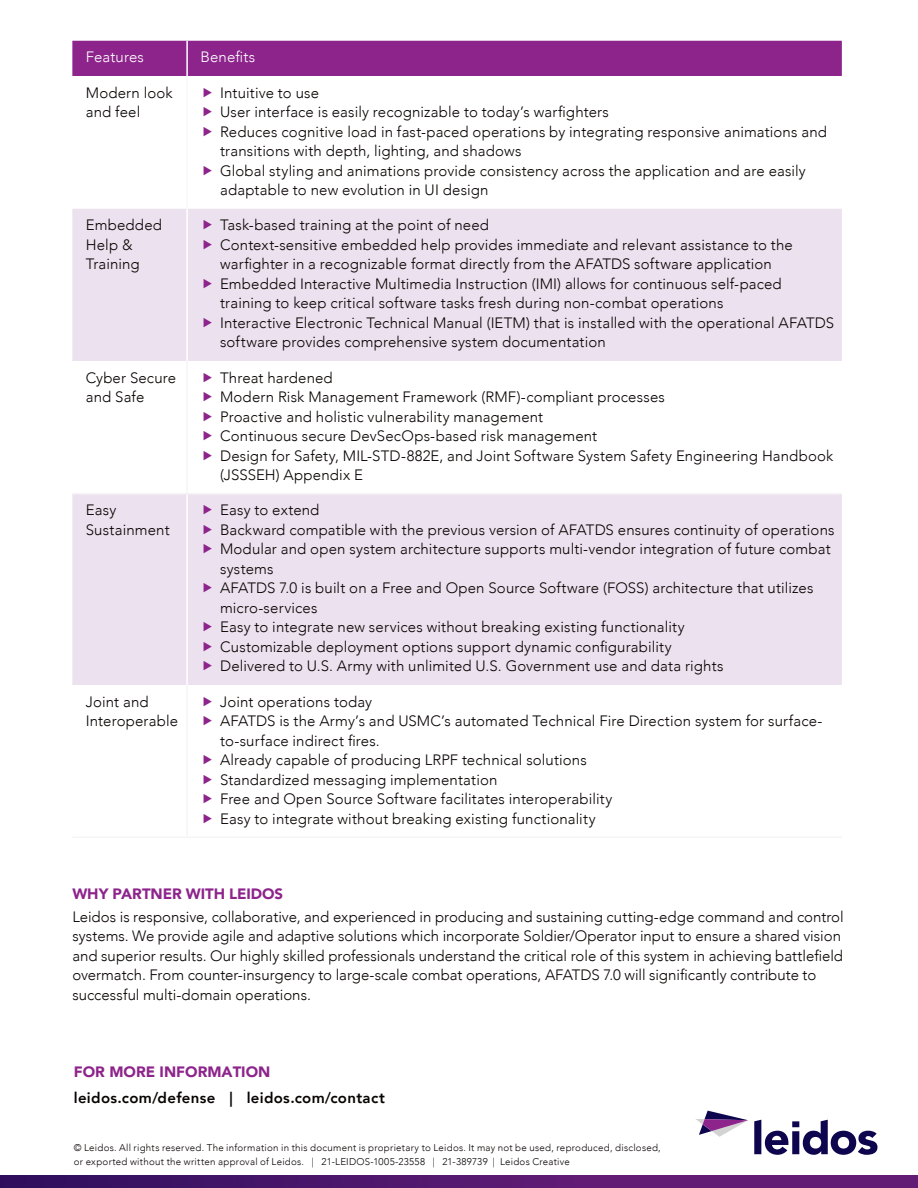
<style>
.page{position:relative;width:918px;height:1188px;background:#fff}
.page>*{position:absolute;margin:0;border:0;box-sizing:border-box;transform-origin:0 0}
.body{font:300 15px/19.5px "Avenir";letter-spacing:.01em;color:#080302}
.body_bullets{font:300 15px/19.5px "Avenir";letter-spacing:.01em;color:#080302}
.POC_info{font:800 15px "Avenir";letter-spacing:.02em;color:#080302}
.Sub-Head{font:900 15px "Avenir";letter-spacing:-.005em;color:#8d248b}
.body_bullets-2{font:900 15px "Avenir";color:#8d248b}
.body_bullets-3{font:300 15px "Avenir";letter-spacing:.01em;color:#fff}
.Disclaimer{font:300 9.75px/13.5px "Avenir";letter-spacing:.025em;color:#080302}
</style>
<div class="page">
<svg style="left:754px;top:1120px;width:123px;height:35px"></svg>
<svg style="left:696px;top:1111px;width:52px;height:26px"></svg>
<div style="left:72px;top:41px;width:770px;height:35px;background:#8d248b"></div>
<svg style="left:72px;top:209px;width:770px;height:476px;fill:#ece1ee"></svg>
<hr style="left:186px;top:41px;width:2px;height:35px;background:#fff">
<hr style="left:186px;top:209px;width:2px;height:152px;background:#fff">
<hr style="left:186px;top:494px;width:2px;height:191px;background:#fff">
<hr style="left:186px;top:76px;width:2px;height:133px;background:#f8f8f8">
<hr style="left:186px;top:685px;width:2px;height:151px;background:#f5f5f5">
<hr style="left:72px;top:836px;width:115px;height:2px;background:#f5f5f5">
<hr style="left:187px;top:836px;width:655px;height:2px;background:#f5f5f5">
<hr style="left:186px;top:361px;width:2px;height:132px;background:#f5f5f5">
<hr style="left:72px;top:493px;width:115px;height:1px;background:#f5f5f5">
<hr style="left:187px;top:493px;width:655px;height:1px;background:#f5f5f5">
<svg style="left:0;top:1175px;width:918px;height:13px;background:#51176d"></svg>
<svg style="left:204px;top:220px;width:8px;height:10px"></svg>
<svg style="left:204px;top:240px;width:8px;height:9px"></svg>
<svg style="left:204px;top:279px;width:8px;height:9px"></svg>
<svg style="left:204px;top:318px;width:8px;height:9px"></svg>
<svg style="left:204px;top:372px;width:8px;height:10px"></svg>
<svg style="left:204px;top:392px;width:8px;height:10px"></svg>
<svg style="left:204px;top:411px;width:8px;height:10px"></svg>
<svg style="left:204px;top:431px;width:8px;height:10px"></svg>
<svg style="left:204px;top:450px;width:8px;height:10px"></svg>
<svg style="left:204px;top:505px;width:8px;height:10px"></svg>
<svg style="left:204px;top:525px;width:8px;height:9px"></svg>
<svg style="left:204px;top:544px;width:8px;height:10px"></svg>
<svg style="left:204px;top:583px;width:8px;height:10px"></svg>
<svg style="left:204px;top:622px;width:8px;height:10px"></svg>
<svg style="left:204px;top:642px;width:8px;height:9px"></svg>
<svg style="left:204px;top:661px;width:8px;height:10px"></svg>
<p class="body_bullets-3" style="left:86px;top:48px;width:60px">Features</p>
<p class="body_bullets-3" style="left:201px;top:48px;width:56px">Benefits</p>
<p class="body_bullets" style="left:86px;top:83px;width:88px">Modern look and feel</p>
<p class="body" style="left:220px;top:83px;width:101px">Intuitive to use</p>
<p class="body" style="left:220px;top:102px;width:390px">User interface is easily recognizable to today’s warfighters</p>
<p class="body" style="left:220px;top:122px;width:608px">Reduces cognitive load in fast-paced operations by integrating responsive animations and transitions with depth, lighting, and shadows</p>
<p class="body" style="left:220px;top:161px;width:587px">Global styling and animations provide consistency across the application and are easily adaptable to new evolution in UI design</p>
<p class="body_bullets" style="left:86px;top:216px;width:78px">Embedded<br>Help &amp;<br>Training</p>
<p class="body" style="left:220px;top:216px;width:270px">Task-based training at the point of need</p>
<p class="body" style="left:220px;top:235px;width:574px">Context-sensitive embedded help provides immediate and relevant assistance to the warfighter in a recognizable format directly from the AFATDS software application</p>
<p class="body" style="left:220px;top:274px;width:563px">Embedded Interactive Multimedia Instruction (IMI) allows for continuous self-paced training to keep critical software tasks fresh during non-combat operations</p>
<p class="body" style="left:220px;top:313px;width:616px">Interactive Electronic Technical Manual (IETM) that is installed with the operational AFATDS software provides comprehensive system documentation</p>
<p class="body_bullets" style="left:86px;top:368px;width:92px">Cyber Secure and Safe</p>
<p class="body" style="left:220px;top:368px;width:114px">Threat hardened</p>
<p class="body" style="left:220px;top:387px;width:446px">Modern Risk Management Framework (RMF)-compliant processes</p>
<p class="body" style="left:220px;top:407px;width:325px">Proactive and holistic vulnerability management</p>
<p class="body" style="left:220px;top:426px;width:379px">Continuous secure DevSecOps-based risk management</p>
<p class="body" style="left:220px;top:446px;width:615px">Design for Safety, MIL-STD-882E, and Joint Software System Safety Engineering Handbook (JSSSEH) Appendix E</p>
<p class="body_bullets" style="left:86px;top:501px;width:85px">Easy<br>Sustainment</p>
<p class="body" style="left:220px;top:501px;width:101px">Easy to extend</p>
<p class="body" style="left:220px;top:520px;width:616px">Backward compatible with the previous version of AFATDS ensures continuity of operations</p>
<p class="body" style="left:220px;top:540px;width:612px">Modular and open system architecture supports multi-vendor integration of future combat systems</p>
<p class="body" style="left:220px;top:579px;width:595px">AFATDS 7.0 is built on a Free and Open Source Software (FOSS) architecture that utilizes micro-services</p>
<p class="body" style="left:220px;top:618px;width:466px">Easy to integrate new services without breaking existing functionality</p>
<p class="body" style="left:220px;top:637px;width:453px">Customizable deployment options support dynamic configurability</p>
<p class="body" style="left:220px;top:657px;width:505px">Delivered to U.S. Army with unlimited U.S. Government use and data rights</p>
<p class="body_bullets" style="left:86px;top:692px;width:94px">Joint and<br>Interoperable</p>
<p class="body" style="left:220px;top:692px;width:154px">Joint operations today</p>
<p class="body" style="left:220px;top:711px;width:604px">AFATDS is the Army’s and USMC’s automated Technical Fire Direction system for surface&shy;to-surface indirect fires.</p>
<p class="body" style="left:220px;top:750px;width:368px">Already capable of producing LRPF technical solutions</p>
<p class="body" style="left:220px;top:770px;width:279px">Standardized messaging implementation</p>
<p class="body" style="left:220px;top:789px;width:394px">Free and Open Source Software facilitates interoperability</p>
<p class="body" style="left:220px;top:809px;width:377px">Easy to integrate without breaking existing functionality</p>
<p class="Sub-Head" style="left:72px;top:881px;width:212px">WHY PARTNER WITH LEIDOS</p>
<p class="body" style="left:72px;top:907px;width:773px">Leidos is responsive, collaborative, and experienced in producing and sustaining cutting-edge command and control systems. We provide agile and adaptive solutions which incorporate Soldier/Operator input to ensure a shared vision and superior results. Our highly skilled professionals understand the critical role of this system in achieving battlefield overmatch. From counter-insurgency to large-scale combat operations, AFATDS 7.0 will significantly contribute to successful multi-domain operations.</p>
<p class="body_bullets-2" style="left:74px;top:1059px;width:198px">FOR MORE INFORMATION</p>
<p class="POC_info" style="left:74px;top:1086px;width:313px">leidos.com/defense | leidos.com/contact</p>
<p class="Disclaimer" style="left:74px;top:1141px;width:588px">© Leidos. All rights reserved. The information in this document is proprietary to Leidos. It may not be used, reproduced, disclosed, or exported without the written approval of Leidos. | 21-LEIDOS-1005-23558 | 21-389739 | Leidos Creative</p>
</div>
